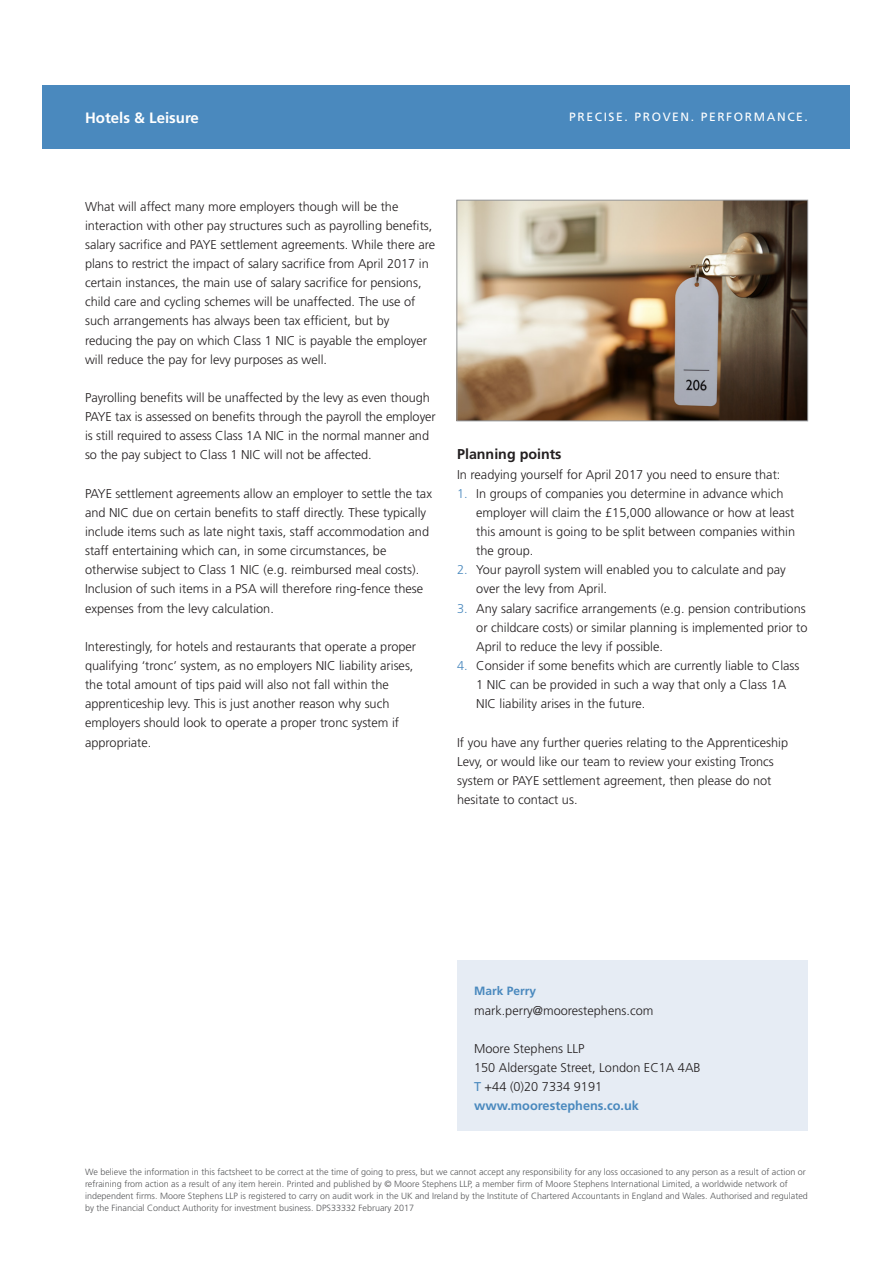
<style>
.page{position:relative;width:893px;height:1263px;background:#fff}
.page>*{position:absolute;margin:0;border:0;box-sizing:border-box;transform-origin:0 0}
.Descriptor{font:700 15px "Frutiger LT Std";color:#fff}
.Subheading_1{font:700 14.25px "Frutiger LT Std";color:#231f20}
.Body_copy{font:300 12.75px/19.2px "Frutiger LT Std";color:#231f20}
.Address{font:300 12.75px/19.2px "Frutiger LT Std";color:#231f20}
.Website{font:700 12.75px "Frutiger LT Std";color:#4a89be}
.Strapline{font:12px "Frutiger LT Std";letter-spacing:.135em;color:#fff}
.Insert_Name{font:700 12px "Frutiger LT Std";color:#4a89be}
.Factsheet_Disclaimer{font:300 9px/12px "Frutiger LT Std";color:#57585a}
.s1{color:#4a89be}
.s2{font-weight:400;color:#4a89be}
</style>
<div class="page">
<img style="left:459px;top:202px;width:347px;height:217px">
<div style="left:457px;top:200px;width:351px;height:221px;border:1px solid #939598"></div>
<div style="left:43px;top:85px;width:807px;height:64px;background:#4a89be"></div>
<div style="left:457px;top:960px;width:351px;height:170px;background:#e6ecf4"></div>
<p class="Descriptor" style="left:85px;top:109px;width:115px">Hotels &amp; Leisure</p>
<p class="Strapline" style="left:569px;top:110px;width:240px">PRECISE. PROVEN. PERFORMANCE.</p>
<p class="Body_copy" style="left:85px;top:197px;width:351px">What will affect many more employers though will be the interaction with other pay structures such as payrolling benefits, salary sacrifice and PAYE settlement agreements. While there are plans to restrict the impact of salary sacrifice from April 2017 in certain instances, the main use of salary sacrifice for pensions, child care and cycling schemes will be unaffected. The use of such arrangements has always been tax efficient, but by reducing the pay on which Class 1 NIC is payable the employer will reduce the pay for levy purposes as well.</p>
<p class="Body_copy" style="left:85px;top:388px;width:352px">Payrolling benefits will be unaffected by the levy as even though PAYE tax is assessed on benefits through the payroll the employer is still required to assess Class 1A NIC in the normal manner and so the pay subject to Class 1 NIC will not be affected.</p>
<p class="Body_copy" style="left:85px;top:484px;width:348px">PAYE settlement agreements allow an employer to settle the tax and NIC due on certain benefits to staff directly. These typically include items such as late night taxis, staff accommodation and staff entertaining which can, in some circumstances, be otherwise subject to Class 1 NIC (e.g. reimbursed meal costs).<br>Inclusion of such items in a PSA will therefore ring-fence these expenses from the levy calculation.</p>
<p class="Body_copy" style="left:85px;top:637px;width:333px">Interestingly, for hotels and restaurants that operate a proper qualifying ‘tronc’ system, as no employers NIC liability arises, the total amount of tips paid will also not fall within the apprenticeship levy. This is just another reason why such employers should look to operate a proper tronc system if appropriate.</p>
<p class="Subheading_1" style="left:457px;top:446px;width:106px">Planning points</p>
<p class="Body_copy" style="left:457px;top:465px;width:325px">In readying yourself for April 2017 you need to ensure that:</p>
<p class="Body_copy" style="left:476px;top:484px;width:320px;text-indent:-19px"><span class="s1">1.</span> In groups of companies you determine in advance which employer will claim the £15,000 allowance or how at least this amount is going to be split between companies within the group.</p>
<p class="Body_copy" style="left:476px;top:560px;width:311px;text-indent:-19px"><span class="s1">2.</span> Your payroll system will enabled you to calculate and pay over the levy from April.</p>
<p class="Body_copy" style="left:476px;top:599px;width:333px;text-indent:-19px"><span class="s1">3.</span> Any salary sacrifice arrangements (e.g. pension contributions or childcare costs) or similar planning is implemented prior to<br>April to reduce the levy if possible.</p>
<p class="Body_copy" style="left:476px;top:656px;width:325px;text-indent:-19px"><span class="s1">4.</span> Consider if some benefits which are currently liable to Class<br>1 NIC can be provided in such a way that only a Class 1A<br>NIC liability arises in the future.</p>
<p class="Body_copy" style="left:457px;top:733px;width:333px">If you have any further queries relating to the Apprenticeship Levy, or would like our team to review your existing Troncs system or PAYE settlement agreement, then please do not hesitate to contact us.</p>
<p class="Insert_Name" style="left:474px;top:984px;width:64px">Mark Perry</p>
<p class="Address" style="left:474px;top:1001px;width:181px">mark.perry@moorestephens.com</p>
<p class="Address" style="left:474px;top:1039px;width:228px">Moore Stephens LLP<br>150 Aldersgate Street, London EC1A 4AB<br><span class="s2">T</span> +44 (0)20 7334 9191</p>
<p class="Website" style="left:474px;top:1098px;width:166px">www.moorestephens.co.uk</p>
<p class="Factsheet_Disclaimer" style="left:85px;top:1165px;width:724px">We believe the information in this factsheet to be correct at the time of going to press, but we cannot accept any responsibility for any loss occasioned to any person as a result of action or refraining from action as a result of any item herein. Printed and published by © Moore Stephens LLP, a member firm of Moore Stephens International Limited, a worldwide network of independent firms. Moore Stephens LLP is registered to carry on audit work in the UK and Ireland by the Institute of Chartered Accountants in England and Wales. Authorised and regulated by the Financial Conduct Authority for investment business. DPS33332 February 2017</p>
</div>
